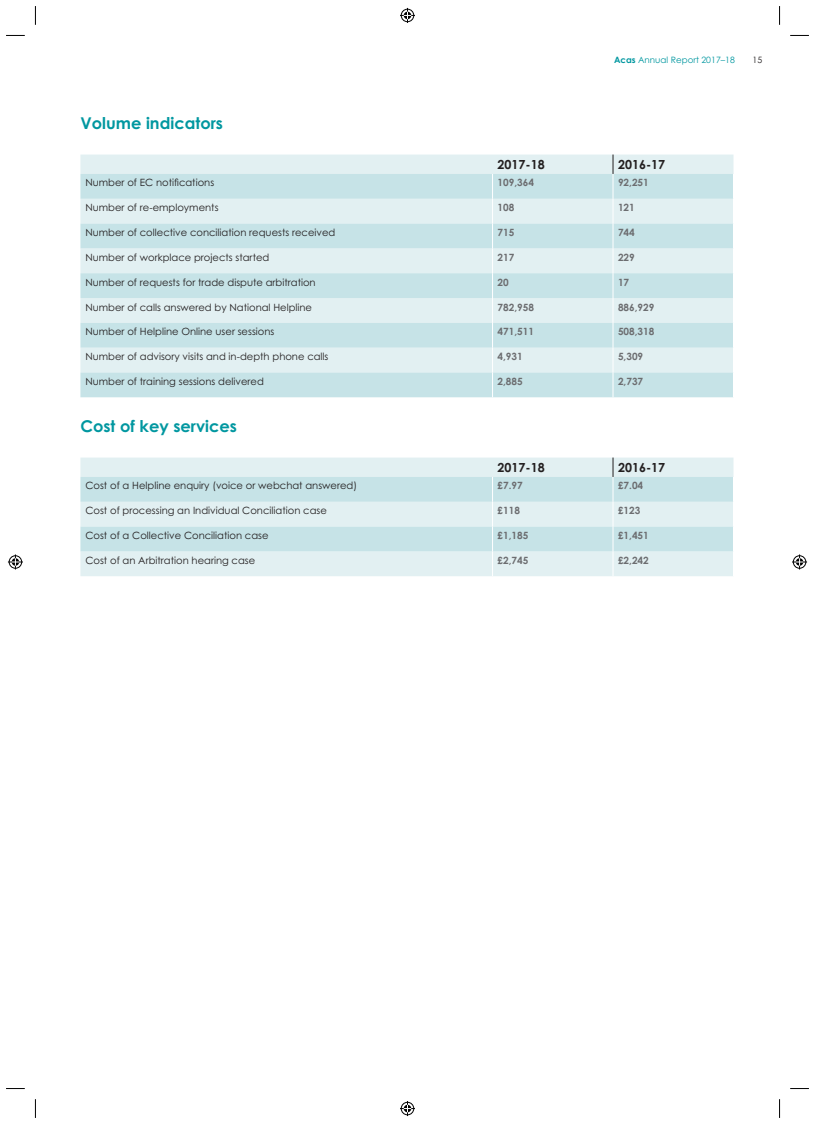
<style>
.page{position:relative;width:815px;height:1124px;background:#fff}
.page>*{position:absolute;margin:0;border:0;box-sizing:border-box;transform-origin:0 0}
.t1{font:700 16.25px "Century Gothic";color:#0097a0}
.t2{font:700 12.5px "Century Gothic";color:#231f20}
.t3{font:10px "Century Gothic";color:#231f20}
.t4{font:700 10px "Century Gothic";color:#6c6d70}
.t5{font:8.75px "Century Gothic";color:#0097a0}
.t6{font:8.75px "Century Gothic";color:#231f20}
.s1{font-weight:700}
</style>
<div class="page">
<svg style="left:80px;top:154px;width:654px;height:243px;background:#d4e9ec"></svg>
<div style="left:80px;top:457px;width:653px;height:119px;background:#e2f0f2"></div>
<svg style="left:80px;top:477px;width:653px;height:74px;background:#cfe7ea"></svg>
<svg style="left:492px;top:477px;width:1px;height:99px"></svg>
<svg style="left:613px;top:457px;width:1px;height:119px"></svg>
<svg style="left:6px;top:35px;width:19px;height:1px"></svg>
<svg style="left:790px;top:35px;width:19px;height:1px"></svg>
<svg style="left:6px;top:1088px;width:19px;height:1px"></svg>
<svg style="left:790px;top:1088px;width:19px;height:1px"></svg>
<svg style="left:35px;top:6px;width:1px;height:19px"></svg>
<svg style="left:35px;top:1099px;width:1px;height:18px"></svg>
<svg style="left:779px;top:6px;width:1px;height:19px"></svg>
<svg style="left:779px;top:1099px;width:1px;height:18px"></svg>
<svg style="left:400px;top:8px;width:15px;height:15px"></svg>
<svg style="left:400px;top:1101px;width:15px;height:14px"></svg>
<svg style="left:8px;top:554px;width:15px;height:15px"></svg>
<svg style="left:792px;top:554px;width:15px;height:15px"></svg>
<h1 class="t1" style="left:80px;top:113px;width:144px">Volume indicators</h1>
<p class="t5" style="left:614px;top:54px;width:122px"><span class="s1">Acas</span> Annual Report 2017–18</p>
<p class="t6" style="left:753px;top:54px;width:11px">15</p>
<p class="t2" style="left:498px;top:156px;width:49px">2017-18</p>
<p class="t2" style="left:618px;top:156px;width:49px">2016-17</p>
<p class="t3" style="left:85px;top:177px;width:130px">Number of EC notifications</p>
<p class="t4" style="left:498px;top:176px;width:38px">109,364</p>
<p class="t4" style="left:618px;top:176px;width:32px">92,251</p>
<p class="t3" style="left:85px;top:201px;width:135px">Number of re-employments</p>
<p class="t4" style="left:498px;top:201px;width:18px">108</p>
<p class="t4" style="left:618px;top:201px;width:18px">121</p>
<p class="t3" style="left:85px;top:226px;width:252px">Number of collective conciliation requests received</p>
<p class="t4" style="left:498px;top:226px;width:18px">715</p>
<p class="t4" style="left:618px;top:226px;width:18px">744</p>
<p class="t3" style="left:85px;top:251px;width:185px">Number of workplace projects started</p>
<p class="t4" style="left:498px;top:251px;width:18px">217</p>
<p class="t4" style="left:618px;top:251px;width:18px">229</p>
<p class="t3" style="left:85px;top:275px;width:232px">Number of requests for trade dispute arbitration</p>
<p class="t4" style="left:498px;top:275px;width:13px">20</p>
<p class="t4" style="left:618px;top:275px;width:13px">17</p>
<p class="t3" style="left:85px;top:300px;width:228px">Number of calls answered by National Helpline</p>
<p class="t4" style="left:498px;top:300px;width:38px">782,958</p>
<p class="t4" style="left:618px;top:300px;width:38px">886,929</p>
<p class="t3" style="left:85px;top:325px;width:191px">Number of Helpline Online user sessions</p>
<p class="t4" style="left:498px;top:325px;width:38px">471,511</p>
<p class="t4" style="left:618px;top:325px;width:38px">508,318</p>
<p class="t3" style="left:85px;top:350px;width:245px">Number of advisory visits and in-depth phone calls</p>
<p class="t4" style="left:498px;top:350px;width:27px">4,931</p>
<p class="t4" style="left:618px;top:350px;width:27px">5,309</p>
<p class="t3" style="left:85px;top:375px;width:180px">Number of training sessions delivered</p>
<p class="t4" style="left:498px;top:375px;width:27px">2,885</p>
<p class="t4" style="left:618px;top:375px;width:27px">2,737</p>
<h1 class="t1" style="left:80px;top:420px;width:158px">Cost of key services</h1>
<p class="t2" style="left:498px;top:459px;width:49px">2017-18</p>
<p class="t2" style="left:618px;top:459px;width:49px">2016-17</p>
<p class="t3" style="left:85px;top:479px;width:273px">Cost of a Helpline enquiry (voice or webchat answered)</p>
<p class="t4" style="left:498px;top:479px;width:27px">£7.97</p>
<p class="t4" style="left:618px;top:479px;width:27px">£7.04</p>
<p class="t3" style="left:85px;top:504px;width:243px">Cost of processing an Individual Conciliation case</p>
<p class="t4" style="left:498px;top:504px;width:24px">£118</p>
<p class="t4" style="left:618px;top:504px;width:24px">£123</p>
<p class="t3" style="left:85px;top:529px;width:185px">Cost of a Collective Conciliation case</p>
<p class="t4" style="left:498px;top:529px;width:32px">£1,185</p>
<p class="t4" style="left:618px;top:529px;width:32px">£1,451</p>
<p class="t3" style="left:85px;top:553px;width:171px">Cost of an Arbitration hearing case</p>
<p class="t4" style="left:498px;top:553px;width:32px">£2,745</p>
<p class="t4" style="left:618px;top:553px;width:32px">£2,242</p>
</div>
